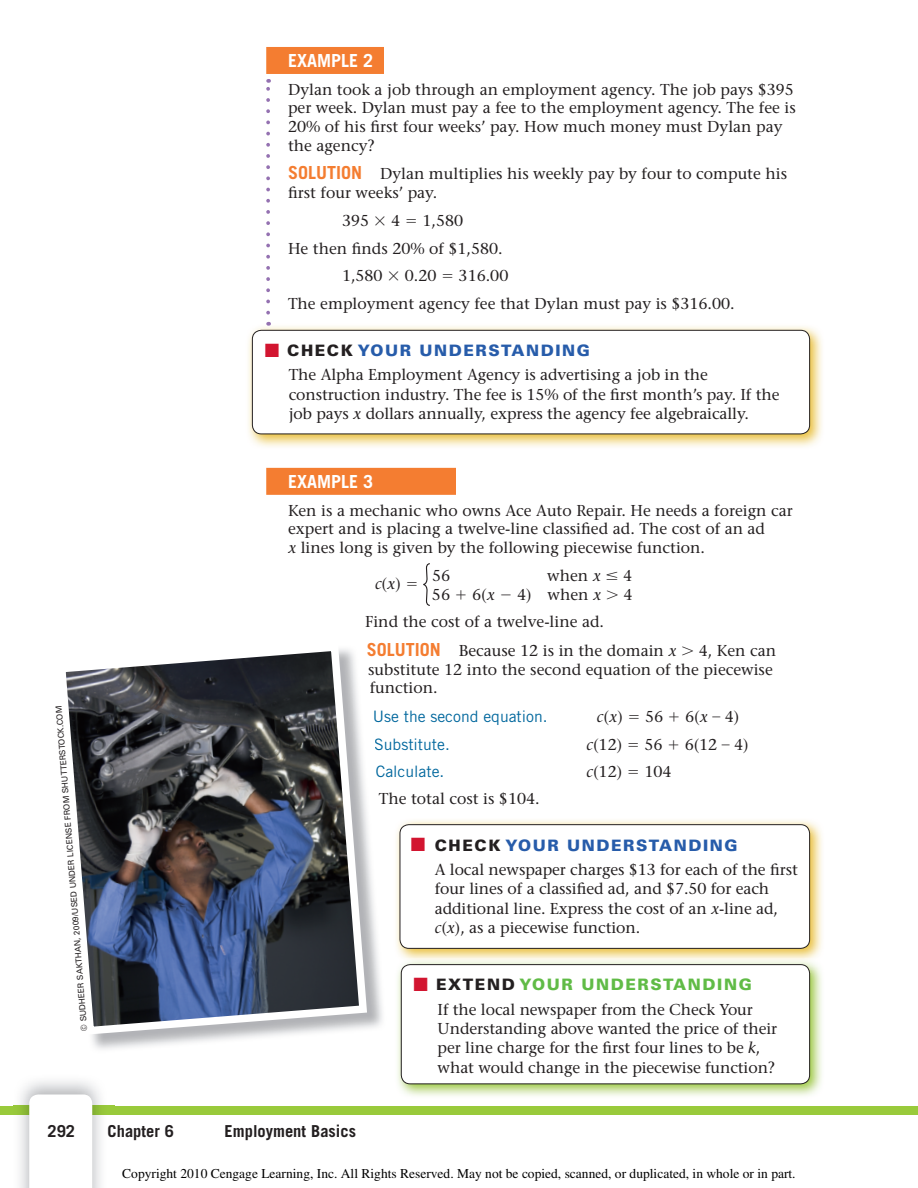
<style>
.page{position:relative;width:918px;height:1188px;background:#fff}
.page>*{position:absolute;margin:0;border:0;box-sizing:border-box;transform-origin:0 0}
.t1{font:700 18px "Trade Gothic LT Std";color:#fff}
.t2{font:700 18px "Trade Gothic LT Std";color:#f47d31}
.t3{font:700 16.5px "Trade Gothic LT Std";color:#231f20}
.t4{font:500 15.75px/18.8px "Stone Serif Std";color:#231f20}
.t5{font:15.75px "Trade Gothic LT Std";color:#00679d}
.t6{font:italic 500 15.75px "Stone Serif Std";color:#231f20}
.t7{font:13.5px "Times";color:#000}
.t8{font:8.25px "Univers LT Std";color:#231f20}
.s1{font-family:"Trade Gothic LT Std";font-weight:700;font-size:18px;color:#f47d31}
.s2{color:#d21530}
.s3{font-family:"Univers LT Std";font-weight:900}
.s4{font-family:"Univers LT Std";font-weight:900;color:#275caa}
.s5{font-style:italic}
.s6{font-style:normal}
.s7{font-family:"Univers LT Std";font-weight:900;color:#60bb46}
</style>
<div class="page">
<div style="left:0;top:1106px;width:918px;height:9px;background:#99ca3b"></div>
<img style="left:13px;top:1081px;width:101px;height:107px">
<img style="left:13px;top:1106px;width:101px;height:9px">
<svg style="left:29px;top:1095px;width:63px;height:93px"></svg>
<div style="left:266px;top:47px;width:118px;height:27px;background:#f47d31"></div>
<div style="left:266px;top:468px;width:190px;height:27px;background:#f47d31"></div>
<img style="left:248px;top:324px;width:574px;height:123px">
<div style="left:252px;top:330px;width:558px;height:104px;background:#fff;border-radius:9px"></div>
<div style="left:252px;top:330px;width:558px;height:104px;border:1px solid #231f20;border-radius:9px"></div>
<img style="left:396px;top:820px;width:426px;height:138px">
<div style="left:400px;top:825px;width:410px;height:123px;background:#fff;border-radius:9px"></div>
<div style="left:400px;top:824px;width:410px;height:125px;border:1px solid #231f20;border-radius:9px"></div>
<svg style="left:266px;top:79px;width:4px;height:234px"></svg>
<img style="left:92px;top:877px;width:290px;height:172px">
<svg style="left:65px;top:649px;width:306px;height:390px;background:#606571"></svg>
<svg style="left:423px;top:563px;width:7px;height:43px"></svg>
<img style="left:397px;top:958px;width:425px;height:138px">
<div style="left:401px;top:965px;width:409px;height:119px;background:#fff;border-radius:9px"></div>
<div style="left:401px;top:964px;width:409px;height:120px;border:1px solid #231f20;border-radius:9px"></div>
<p class="t8" style="left:80px;top:1031px;width:328px;rotate:-94deg">© SUDHEER SAKTHAN, 2009/USED UNDER LICENSE FROM SHUTTERSTOCK.COM</p>
<p class="t1" style="left:288px;top:54px;width:87px">EXAMPLE 2</p>
<p class="t4" style="left:288px;top:81px;width:509px">Dylan took a job through an employment agency. The job pays $395 per week. Dylan must pay a fee to the employment agency. The fee is 20% of his first four weeks’ pay. How much money must Dylan pay the agency?</p>
<p class="t4" style="left:288px;top:166px;width:501px"><span class="s1">SOLUTION</span> Dylan multiplies his weekly pay by four to compute his first four weeks’ pay.</p>
<p class="t4" style="left:342px;top:213px;width:29px">395</p>
<p class="t4" style="left:391px;top:213px;width:11px">4</p>
<p class="t4" style="left:422px;top:213px;width:42px">1,580</p>
<p class="t4" style="left:288px;top:240px;width:216px">He then finds 20% of $1,580.</p>
<p class="t4" style="left:342px;top:268px;width:42px">1,580</p>
<p class="t4" style="left:405px;top:268px;width:33px">0.20</p>
<p class="t4" style="left:288px;top:264px;width:448px;line-height:27.8px;text-indent:171px">316.00<br>The employment agency fee that Dylan must pay is $316.00.</p>
<p class="t4" style="left:289px;top:340px;width:421px;line-height:24px;text-indent:-24px"><span class="s2">■</span> <span class="s3">CHECK</span> <span class="s4">YOUR UNDERSTANDING<br></span>The Alpha Employment Agency is advertising a job in the</p>
<p class="t4" style="left:289px;top:386px;width:492px;line-height:19.5px">construction industry. The fee is 15% of the first month’s pay. If the job pays <span class="s5">x</span> dollars annually, express the agency fee algebraically.</p>
<p class="t1" style="left:288px;top:475px;width:87px">EXAMPLE 3</p>
<p class="t4" style="left:288px;top:502px;width:506px">Ken is a mechanic who owns Ace Auto Repair. He needs a foreign car expert and is placing a twelve-line classified ad. The cost of an ad<br><span class="s5">x</span> lines long is given by the following piecewise function.</p>
<p class="t6" style="left:375px;top:574px;width:27px">c<span class="s6">(</span>x<span class="s6">)</span></p>
<p class="t4" style="left:432px;top:567px;width:20px">56</p>
<p class="t4" style="left:547px;top:567px;width:86px">when <span class="s5">x</span> ≤ 4</p>
<p class="t4" style="left:432px;top:586px;width:20px">56</p>
<p class="t4" style="left:472px;top:586px;width:130px">6(<span class="s5">x</span> − 4) when <span class="s5">x</span></p>
<p class="t4" style="left:623px;top:586px;width:11px">4</p>
<p class="t4" style="left:395px;top:609px;width:283px;line-height:28.5px;text-indent:-30px">Find the cost of a twelve-line ad.<br><span class="s1">UTION</span> Because 12 is in the domain <span class="s5">x</span></p>
<p class="t2" style="left:367px;top:643px;width:30px">SOL</p>
<p class="t4" style="left:368px;top:642px;width:409px;text-indent:331px">4, Ken can substitute 12 into the second equation of the piecewise function.</p>
<p class="t5" style="left:373px;top:711px;width:176px">Use the second equation.</p>
<p class="t6" style="left:597px;top:707px;width:27px">c<span class="s6">(</span>x<span class="s6">)</span></p>
<p class="t4" style="left:645px;top:708px;width:20px">56</p>
<p class="t4" style="left:685px;top:708px;width:56px">6(<span class="s5">x</span> 4)</p>
<p class="t5" style="left:374px;top:739px;width:77px">Substitute.</p>
<p class="t4" style="left:586px;top:737px;width:37px"><span class="s5">c</span>(12)</p>
<p class="t4" style="left:644px;top:737px;width:20px">56</p>
<p class="t4" style="left:685px;top:737px;width:66px">6(12 4)</p>
<p class="t5" style="left:376px;top:766px;width:70px">Calculate.</p>
<p class="t4" style="left:586px;top:764px;width:37px"><span class="s5">c</span>(12)</p>
<p class="t4" style="left:644px;top:764px;width:29px">104</p>
<p class="t4" style="left:379px;top:790px;width:162px">The total cost is $104.</p>
<p class="t4" style="left:435px;top:835px;width:365px;line-height:24px;text-indent:-24px"><span class="s2">■</span> <span class="s3">CHECK</span> <span class="s4">YOUR UNDERSTANDING<br></span>A local newspaper charges $13 for each of the first</p>
<p class="t4" style="left:435px;top:880px;width:345px;line-height:19.5px">four lines of a classified ad, and $7.50 for each additional line. Express the cost of an <span class="s5">x</span>-line ad, <span class="s5">c</span>(<span class="s5">x</span>), as a piecewise function.</p>
<p class="t4" style="left:414px;top:974px;width:341px;line-height:24px;text-align:right"><span class="s2">■</span> <span class="s3">EXTEND</span> <span class="s7">YOUR UNDERSTANDING<br></span>If the local newspaper from the Check Your</p>
<p class="t4" style="left:438px;top:1020px;width:341px;line-height:19.5px">Understanding above wanted the price of their per line charge for the first four lines to be <span class="s5">k</span>, what would change in the piecewise function?</p>
<p class="t3" style="left:48px;top:1125px;width:29px">292</p>
<p class="t3" style="left:108px;top:1125px;width:68px">Chapter 6</p>
<p class="t3" style="left:225px;top:1125px;width:133px">Employment Basics</p>
<p class="t7" style="left:122px;top:1165px;width:675px">Copyright 2010 Cengage Learning, Inc. All Rights Reserved. May not be copied, scanned, or duplicated, in whole or in part.</p>
</div>
